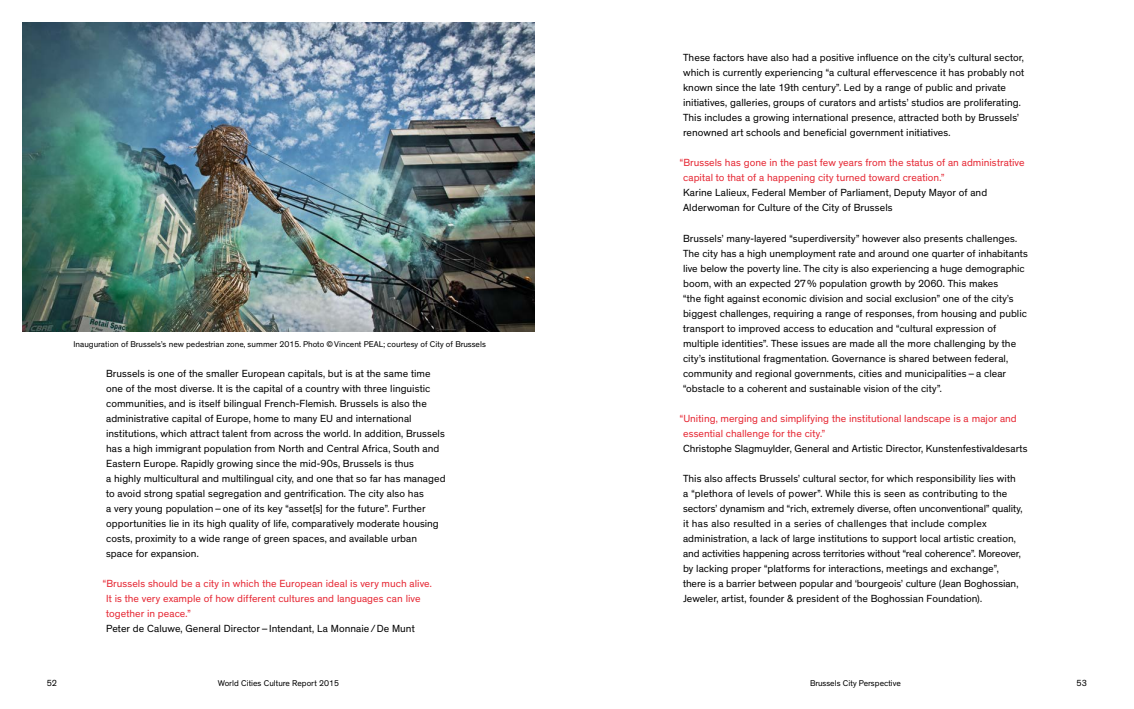
<style>
.page{position:relative;width:1134px;height:709px;background:#fff}
.page>*{position:absolute;margin:0;border:0;box-sizing:border-box;transform-origin:0 0}
.t1{font:10.5px/15px "Theinhardt";color:#000}
.t2{font:10.5px/15px "Theinhardt";color:#e62733}
.t3{font:9px "Theinhardt";color:#000}
.t4{font:8.5px "Theinhardt";color:#000}
</style>
<div class="page">
<img style="left:23px;top:23px;width:511px;height:308px">
<p class="t4" style="left:73px;top:339px;width:414px">Inauguration of Brussels’s new pedestrian zone, summer 2015. Photo ©Vincent PEAL; courtesy of City of Brussels</p>
<p class="t1" style="left:106px;top:366px;width:341px">Brussels is one of the smaller European capitals, but is at the same time one of the most diverse. It is the capital of a country with three linguistic communities, and is itself bilingual French-Flemish. Brussels is also the administrative capital of Europe, home to many EU and international institutions, which attract talent from across the world. In addition, Brussels has a high immigrant population from North and Central Africa, South and Eastern Europe. Rapidly growing since the mid-90s, Brussels is thus<br>a highly multicultural and multilingual city, and one that so far has managed to avoid strong spatial segregation and gentrification. The city also has<br>a very young population–one of its key “asset[s] for the future”. Further opportunities lie in its high quality of life, comparatively moderate housing costs, proximity to a wide range of green spaces, and available urban space for expansion.</p>
<p class="t2" style="left:106px;top:576px;width:327px;text-indent:-3px">“Brussels should be a city in which the European ideal is very much alive.<br>It is the very example of how different cultures and languages can live together in peace.”</p>
<p class="t1" style="left:106px;top:621px;width:310px">Peter de Caluwe, General Director–Intendant, La Monnaie/De Munt</p>
<p class="t1" style="left:683px;top:51px;width:343px">These factors have also had a positive influence on the city’s cultural sector, which is currently experiencing “a cultural effervescence it has probably not known since the late 19th century”. Led by a range of public and private initiatives, galleries, groups of curators and artists’ studios are proliferating.<br>This includes a growing international presence, attracted both by Brussels’ renowned art schools and beneficial government initiatives.</p>
<p class="t2" style="left:683px;top:156px;width:343px;text-indent:-3px">“Brussels has gone in the past few years from the status of an administrative capital to that of a happening city turned toward creation.”</p>
<p class="t1" style="left:683px;top:186px;width:306px">Karine Lalieux, Federal Member of Parliament, Deputy Mayor of and<br>Alderwoman for Culture of the City of Brussels</p>
<p class="t1" style="left:683px;top:231px;width:346px">Brussels’ many-layered “superdiversity” however also presents challenges.<br>The city has a high unemployment rate and around one quarter of inhabitants live below the poverty line. The city is also experiencing a huge demographic boom, with an expected 27 % population growth by 2060. This makes<br>“the fight against economic division and social exclusion” one of the city’s biggest challenges, requiring a range of responses, from housing and public transport to improved access to education and “cultural expression of multiple identities”. These issues are made all the more challenging by the city’s institutional fragmentation. Governance is shared between federal, community and regional governments, cities and municipalities–a clear “obstacle to a coherent and sustainable vision of the city”.</p>
<p class="t2" style="left:683px;top:411px;width:335px;text-indent:-3px">“Uniting, merging and simplifying the institutional landscape is a major and essential challenge for the city.”</p>
<p class="t1" style="left:683px;top:441px;width:346px">Christophe Slagmuylder, General and Artistic Director, Kunstenfestivaldesarts</p>
<p class="t1" style="left:683px;top:471px;width:341px">This also affects Brussels’ cultural sector, for which responsibility lies with a “plethora of levels of power”. While this is seen as contributing to the sectors’ dynamism and “rich, extremely diverse, often unconventional” quality, it has also resulted in a series of challenges that include complex administration, a lack of large institutions to support local artistic creation, and activities happening across territories without “real coherence”. Moreover, by lacking proper “platforms for interactions, meetings and exchange”, there is a barrier between popular and ‘bourgeois’ culture (Jean Boghossian, Jeweler, artist, founder &amp; president of the Boghossian Foundation).</p>
<p class="t3" style="left:47px;top:678px;width:12px">52</p>
<p class="t4" style="left:218px;top:678px;width:123px">World Cities Culture Report 2015</p>
<p class="t3" style="left:1076px;top:678px;width:12px">53</p>
<p class="t4" style="left:810px;top:678px;width:92px">Brussels City Perspective</p>
</div>
